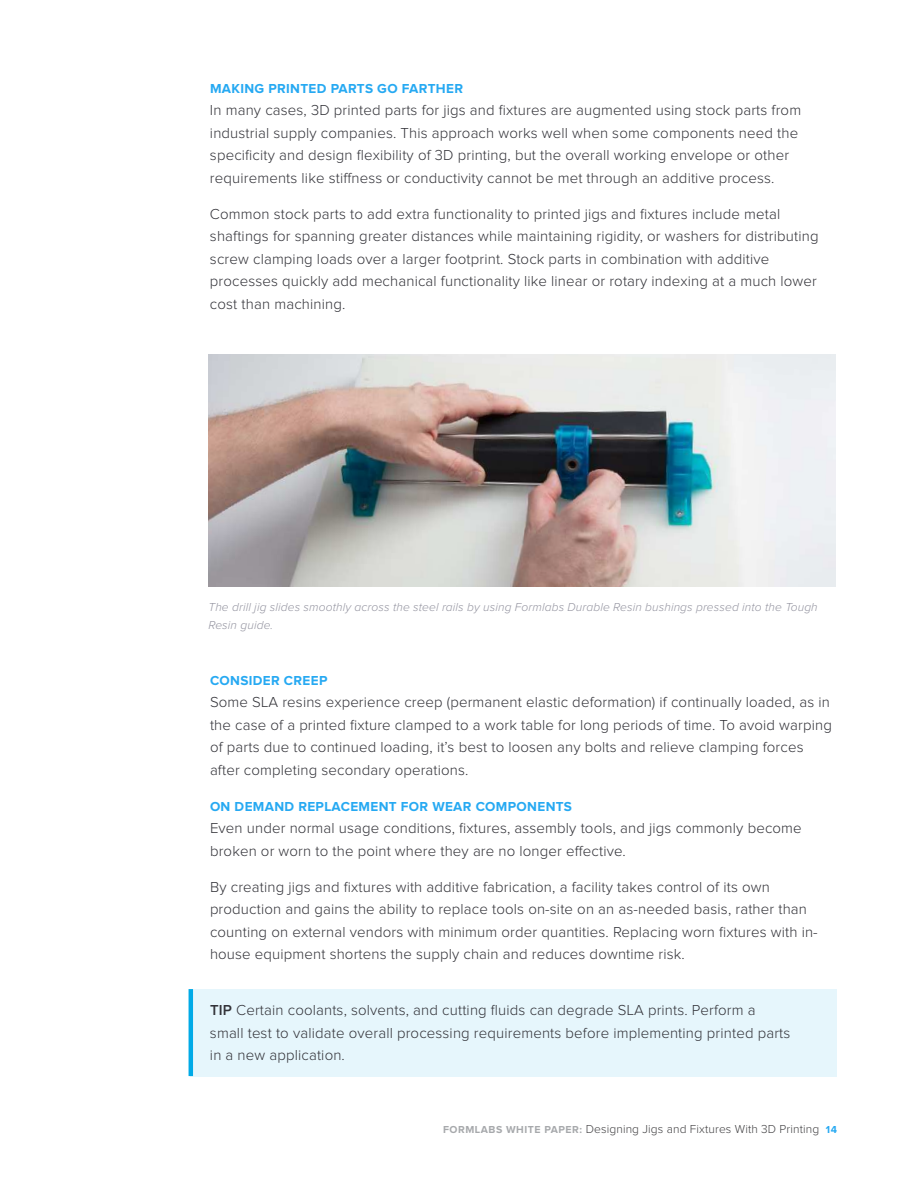
<style>
.page{position:relative;width:918px;height:1188px;background:#fff}
.page>*{position:absolute;margin:0;border:0;box-sizing:border-box;transform-origin:0 0}
.t1{font:300 15px/22.5px "Proxima Nova";letter-spacing:.01em;color:#323238}
.t2{font:700 13.5px "Proxima Nova";letter-spacing:.025em;color:#26a9f2}
.t3{font:italic 300 12px/18px "Proxima Nova";letter-spacing:.01em;color:#9494a0}
.t4{font:300 12px "Proxima Nova";letter-spacing:.01em;color:#414042}
.s1{font-weight:600}
.s2{font-weight:700;font-size:10.5px;color:#a7a9ac}
.s3{font-weight:700;font-size:10.5px;color:#26a9f2}
</style>
<div class="page">
<img style="left:208px;top:355px;width:628px;height:231px">
<div style="left:190px;top:989px;width:647px;height:87px;background:#e6f6fc"></div>
<hr style="left:189px;top:989px;width:4px;height:87px;background:#00aae7">
<p class="t2" style="left:210px;top:82px;width:255px">MAKING PRINTED PARTS GO FARTHER</p>
<p class="t1" style="left:210px;top:100px;width:593px">In many cases, 3D printed parts for jigs and fixtures are augmented using stock parts from industrial supply companies This approach works well when some components need the specificity and design flexibility of 3D printing, but the overall working envelope or other requirements like stiffness or conductivity cannot be met through an additive process</p>
<p class="t1" style="left:210px;top:203px;width:610px">Common stock parts to add extra functionality to printed jigs and fixtures include metal shaftings for spanning greater distances while maintaining rigidity, or washers for distributing screw clamping loads over a larger footprint Stock parts in combination with additive processes quickly add mechanical functionality like linear or rotary indexing at a much lower cost than machining</p>
<p class="t3" style="left:208px;top:599px;width:611px">The drill jig slides smoothly across the steel rails by using Formlabs Durable Resin bushings pressed into the Tough<br>Resin guide.</p>
<p class="t2" style="left:210px;top:674px;width:119px">CONSIDER CREEP</p>
<p class="t1" style="left:210px;top:692px;width:623px">Some SLA resins experience creep (permanent elastic deformation) if continually loaded, as in the case of a printed fixture clamped to a work table for long periods of time To avoid warping of parts due to continued loading, it’s best to loosen any bolts and relieve clamping forces after completing secondary operations</p>
<p class="t2" style="left:210px;top:800px;width:364px">ON DEMAND REPLACEMENT FOR WEAR COMPONENTS</p>
<p class="t1" style="left:210px;top:818px;width:593px">Even under normal usage conditions, fixtures, assembly tools, and jigs commonly become broken or worn to the point where they are no longer effective</p>
<p class="t1" style="left:210px;top:876px;width:609px">By creating jigs and fixtures with additive fabrication, a facility takes control of its own production and gains the ability to replace tools on-site on an as-needed basis, rather than counting on external vendors with minimum order quantities Replacing worn fixtures with in&shy;house equipment shortens the supply chain and reduces downtime risk</p>
<p class="t1" style="left:210px;top:1000px;width:582px"><span class="s1">TIP</span> Certain coolants, solvents, and cutting fluids can degrade SLA prints Perform a small test to validate overall processing requirements before implementing printed parts in a new application</p>
<p class="t4" style="left:443px;top:1124px;width:395px"><span class="s2">FORMLABS WHITE PAPER:</span> Designing Jigs and Fixtures With 3D Printing <span class="s3">14</span></p>
</div>
